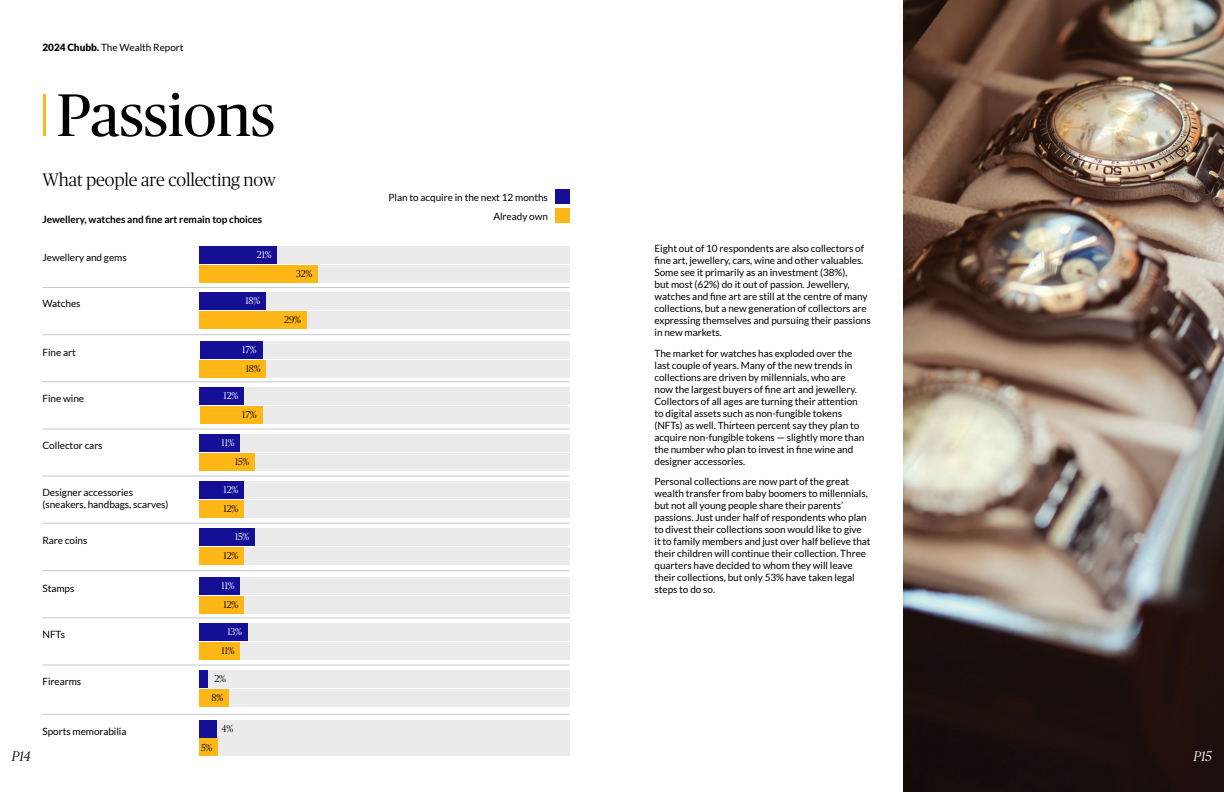
<style>
.page{position:relative;width:1224px;height:792px;background:#fff}
.page>*{position:absolute;margin:0;border:0;box-sizing:border-box;transform-origin:0 0}
.Pg_14_Title{font:60px "Chubb Publico";letter-spacing:-.005em;color:#000}
.Pg_14_H1{font:300 18px "Chubb Publico";letter-spacing:-.005em;color:#000}
.t1{font:italic 300 14px "Chubb Publico";color:#000}
.t2{font:italic 300 14px "Chubb Publico";color:#fff}
.Pg_15_Body{font:10px/12px "Lato";letter-spacing:-.005em;color:#000}
.Pg_14_List{font:10px/12px "Lato";letter-spacing:-.005em;color:#000}
.Pg_14_Lato_H2{font:700 10px "Lato";letter-spacing:-.005em;color:#000}
.Pg_14_Legend_Lato_H3{font:10px "Lato";letter-spacing:-.005em;color:#000}
.Pg_14___BLK{font:300 10px "Chubb Publico";letter-spacing:-.005em;color:#000}
.Pg_14___WHT{font:300 10px "Chubb Publico";letter-spacing:-.005em;color:#fff}
.s1{font-weight:900}
</style>
<div class="page">
<hr style="left:43px;top:94px;width:3px;height:42px;background:#ffb617">
<div style="left:555px;top:189px;width:14px;height:15px;background:#150f96"></div>
<div style="left:555px;top:208px;width:14px;height:15px;background:#ffb617"></div>
<div style="left:200px;top:247px;width:369px;height:17px;background:#ebebeb"></div>
<div style="left:200px;top:265px;width:369px;height:17px;background:#ebebeb"></div>
<div style="left:200px;top:293px;width:369px;height:17px;background:#ebebeb"></div>
<div style="left:200px;top:312px;width:369px;height:17px;background:#ebebeb"></div>
<div style="left:200px;top:529px;width:369px;height:17px;background:#ebebeb"></div>
<div style="left:200px;top:548px;width:369px;height:17px;background:#ebebeb"></div>
<div style="left:200px;top:341px;width:369px;height:17px;background:#ebebeb"></div>
<div style="left:200px;top:360px;width:369px;height:17px;background:#ebebeb"></div>
<div style="left:200px;top:577px;width:369px;height:17px;background:#ebebeb"></div>
<div style="left:200px;top:596px;width:369px;height:17px;background:#ebebeb"></div>
<div style="left:200px;top:388px;width:369px;height:17px;background:#ebebeb"></div>
<div style="left:200px;top:407px;width:369px;height:17px;background:#ebebeb"></div>
<div style="left:200px;top:624px;width:369px;height:17px;background:#ebebeb"></div>
<div style="left:200px;top:643px;width:369px;height:17px;background:#ebebeb"></div>
<div style="left:200px;top:435px;width:369px;height:17px;background:#ebebeb"></div>
<div style="left:200px;top:454px;width:369px;height:17px;background:#ebebeb"></div>
<div style="left:200px;top:671px;width:369px;height:17px;background:#ebebeb"></div>
<div style="left:200px;top:720px;width:369px;height:17px;background:#ebebeb"></div>
<div style="left:200px;top:690px;width:369px;height:17px;background:#ebebeb"></div>
<div style="left:200px;top:739px;width:369px;height:17px;background:#ebebeb"></div>
<div style="left:200px;top:671px;width:8px;height:17px;background:#150f96"></div>
<div style="left:200px;top:720px;width:17px;height:17px;background:#150f96"></div>
<div style="left:200px;top:482px;width:369px;height:17px;background:#ebebeb"></div>
<div style="left:200px;top:501px;width:369px;height:17px;background:#ebebeb"></div>
<hr style="left:43px;top:287px;width:526px;height:1px;background:#c7c8ca">
<hr style="left:43px;top:334px;width:526px;height:1px;background:#c7c8ca">
<hr style="left:43px;top:570px;width:526px;height:1px;background:#c7c8ca">
<hr style="left:43px;top:382px;width:526px;height:1px;background:#c7c8ca">
<hr style="left:43px;top:618px;width:526px;height:1px;background:#c7c8ca">
<hr style="left:43px;top:429px;width:526px;height:1px;background:#c7c8ca">
<hr style="left:43px;top:665px;width:526px;height:1px;background:#c7c8ca">
<hr style="left:43px;top:714px;width:526px;height:1px;background:#c7c8ca">
<hr style="left:43px;top:476px;width:526px;height:1px;background:#c7c8ca">
<hr style="left:43px;top:523px;width:526px;height:1px;background:#c7c8ca">
<div style="left:200px;top:247px;width:77px;height:17px;background:#150f96"></div>
<div style="left:200px;top:265px;width:118px;height:17px;background:#ffb617"></div>
<div style="left:200px;top:293px;width:66px;height:17px;background:#150f96"></div>
<div style="left:200px;top:312px;width:107px;height:17px;background:#ffb617"></div>
<div style="left:200px;top:341px;width:62px;height:17px;background:#150f96"></div>
<div style="left:200px;top:360px;width:66px;height:17px;background:#ffb617"></div>
<div style="left:200px;top:388px;width:44px;height:17px;background:#150f96"></div>
<div style="left:200px;top:407px;width:62px;height:17px;background:#ffb617"></div>
<div style="left:200px;top:435px;width:40px;height:17px;background:#150f96"></div>
<div style="left:200px;top:454px;width:55px;height:17px;background:#ffb617"></div>
<div style="left:200px;top:482px;width:44px;height:17px;background:#150f96"></div>
<div style="left:200px;top:501px;width:44px;height:17px;background:#ffb617"></div>
<div style="left:200px;top:529px;width:55px;height:17px;background:#150f96"></div>
<div style="left:200px;top:548px;width:44px;height:17px;background:#ffb617"></div>
<div style="left:200px;top:577px;width:40px;height:17px;background:#150f96"></div>
<div style="left:200px;top:596px;width:44px;height:17px;background:#ffb617"></div>
<div style="left:200px;top:624px;width:48px;height:17px;background:#150f96"></div>
<div style="left:200px;top:643px;width:40px;height:17px;background:#ffb617"></div>
<div style="left:200px;top:690px;width:29px;height:17px;background:#ffb617"></div>
<div style="left:200px;top:739px;width:18px;height:17px;background:#ffb617"></div>
<img style="left:904px;top:0;width:320px;height:792px">
<p class="Pg_15_Body" style="left:43px;top:41px;width:143px"><span class="s1">2024 Chubb.</span> The Wealth Report</p>
<h3 class="t1" style="left:12px;top:746px;width:20px">P14</h3>
<h1 class="Pg_14_Title" style="left:57px;top:73px;width:220px">Passions</h1>
<h1 class="Pg_14_H1" style="left:43px;top:168px;width:235px">What people are collecting now</h1>
<h2 class="Pg_14_Lato_H2" style="left:43px;top:214px;width:221px">Jewellery, watches and fine art remain top choices</h2>
<p class="Pg_14_List" style="left:43px;top:252px;width:86px">Jewellery and gems</p>
<p class="Pg_14___WHT" style="left:257px;top:248px;width:16px">21%</p>
<p class="Pg_14_List" style="left:43px;top:298px;width:40px">Watches</p>
<p class="Pg_14___WHT" style="left:245px;top:294px;width:17px">18%</p>
<p class="Pg_14_List" style="left:43px;top:346px;width:35px">Fine art</p>
<p class="Pg_14___WHT" style="left:242px;top:342px;width:16px">17%</p>
<p class="Pg_14___BLK" style="left:246px;top:361px;width:17px">18%</p>
<p class="Pg_14_List" style="left:43px;top:393px;width:43px">Fine wine</p>
<p class="Pg_14___WHT" style="left:224px;top:389px;width:16px">12%</p>
<p class="Pg_14___BLK" style="left:242px;top:408px;width:16px">17%</p>
<p class="Pg_14_List" style="left:43px;top:440px;width:62px">Collector cars</p>
<p class="Pg_14___WHT" style="left:222px;top:436px;width:14px">11%</p>
<p class="Pg_14___BLK" style="left:235px;top:455px;width:16px">15%</p>
<p class="Pg_14_List" style="left:43px;top:487px;width:128px">Designer accessories (sneakers, handbags, scarves)</p>
<p class="Pg_14___WHT" style="left:224px;top:483px;width:16px">12%</p>
<p class="Pg_14___BLK" style="left:224px;top:502px;width:16px">12%</p>
<p class="Pg_14_List" style="left:43px;top:534px;width:46px">Rare coins</p>
<p class="Pg_14___WHT" style="left:235px;top:530px;width:16px">15%</p>
<p class="Pg_14___BLK" style="left:224px;top:549px;width:16px">12%</p>
<p class="Pg_14_List" style="left:43px;top:582px;width:33px">Stamps</p>
<p class="Pg_14___WHT" style="left:222px;top:579px;width:14px">11%</p>
<p class="Pg_14___BLK" style="left:224px;top:597px;width:16px">12%</p>
<p class="Pg_14_List" style="left:43px;top:629px;width:24px">NFTs</p>
<p class="Pg_14___WHT" style="left:227px;top:625px;width:16px">13%</p>
<p class="Pg_14___BLK" style="left:222px;top:644px;width:14px">11%</p>
<p class="Pg_14_List" style="left:43px;top:676px;width:40px">Firearms</p>
<p class="Pg_14___BLK" style="left:214px;top:672px;width:13px">2%</p>
<p class="Pg_14___BLK" style="left:212px;top:691px;width:13px">8%</p>
<p class="Pg_14_List" style="left:43px;top:725px;width:86px">Sports memorabilia</p>
<p class="Pg_14___BLK" style="left:222px;top:721px;width:13px">4%</p>
<p class="Pg_14___BLK" style="left:201px;top:740px;width:13px">5%</p>
<p class="Pg_14___BLK" style="left:296px;top:267px;width:18px">32%</p>
<p class="Pg_14___BLK" style="left:284px;top:313px;width:18px">29%</p>
<h3 class="Pg_14_Legend_Lato_H3" style="left:388px;top:192px;width:161px">Plan to acquire in the next 12 months</h3>
<h3 class="Pg_14_Legend_Lato_H3" style="left:493px;top:210px;width:56px">Already own</h3>
<p class="Pg_15_Body" style="left:655px;top:243px;width:218px">Eight out of 10 respondents are also collectors of fine art, jewellery, cars, wine and other valuables.<br>Some see it primarily as an investment (38%),<br>but most (62%) do it out of passion. Jewellery, watches and fine art are still at the centre of many collections, but a new generation of collectors are expressing themselves and pursuing their passions in new markets.</p>
<p class="Pg_15_Body" style="left:655px;top:347px;width:211px">The market for watches has exploded over the last couple of years. Many of the new trends in collections are driven by millennials, who are now the largest buyers of fine art and jewellery.<br>Collectors of all ages are turning their attention to digital assets such as non-fungible tokens (NFTs) as well. Thirteen percent say they plan to acquire non-fungible tokens — slightly more than the number who plan to invest in fine wine and designer accessories.</p>
<p class="Pg_15_Body" style="left:655px;top:476px;width:218px">Personal collections are now part of the great wealth transfer from baby boomers to millennials, but not all young people share their parents’ passions. Just under half of respondents who plan to divest their collections soon would like to give<br>it to family members and just over half believe that their children will continue their collection. Three quarters have decided to whom they will leave their collections, but only 53% have taken legal steps to do so.</p>
<h3 class="t2" style="left:1193px;top:746px;width:20px">P15</h3>
</div>
